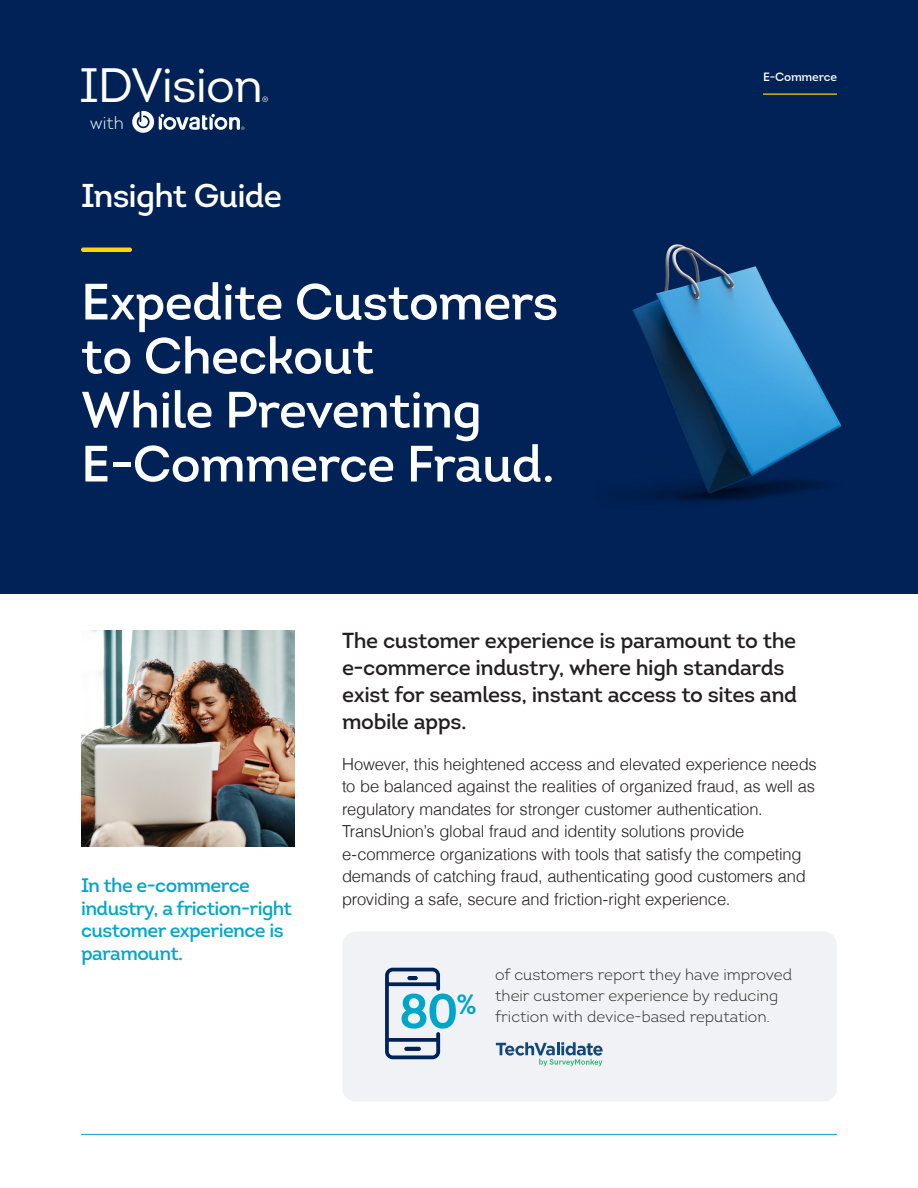
<style>
.page{position:relative;width:918px;height:1188px;background:#fff}
.page>*{position:absolute;margin:0;border:0;box-sizing:border-box;transform-origin:0 0}
.Back_Page____Body{font:500 51.6px "Fabriga";color:#00a6ca}
.t1{font:600 51px/54px "Intro";letter-spacing:-.015em;color:#fff}
.t2{font:48.3px "Intro";letter-spacing:-.02em;color:#fff}
.t3{font:600 33px "Intro";letter-spacing:-.025em;color:#fff}
.TU____Interior____Bo{font:600 21.75px/27px "Intro";letter-spacing:-.02em;color:#231f20}
.TU____Interior____Si{font:600 19.5px/22.5px "Intro";letter-spacing:-.03em;color:#00a6ca}
.t4{font:300 17.55px "Intro";color:#fff}
.TU____Interior____Bo-2{font:300 16.5px/22.5px "Helvetica";letter-spacing:-.01em;color:#231f20}
.TU____Interior____Si-2{font:300 15.75px/21px "Intro";color:#231f20}
.t5{font:600 12px "Intro";letter-spacing:-.015em;color:#fff}
.t6{font:7.95px "Intro";color:#fff}
</style>
<div class="page">
<div style="left:0;top:0;width:918px;height:594px;background:#002256"></div>
<hr style="left:81px;top:1134px;width:756px;height:1px;background:#00a6ca">
<img style="left:632px;top:244px;width:210px;height:258px">
<img style="left:81px;top:630px;width:214px;height:217px">
<hr style="left:763px;top:94px;width:74px;height:1px;background:#fcd800">
<hr style="left:81px;top:248px;width:51px;height:4px;background:#fcd800;border-radius:2px">
<svg style="left:132px;top:111px;width:112px;height:22px"></svg>
<div style="left:342px;top:932px;width:495px;height:170px;background:#f0f2f5;border-radius:14px"></div>
<svg style="left:385px;top:968px;width:55px;height:91px"></svg>
<svg style="left:496px;top:1042px;width:107px;height:24px"></svg>
<h3 class="t2" style="left:80px;top:55px;width:185px">IDVision</h3>
<p class="t6" style="left:262px;top:94px;width:8px">®</p>
<p class="t4" style="left:90px;top:112px;width:36px">with</p>
<h3 class="t3" style="left:81px;top:175px;width:202px">Insight Guide</h3>
<h2 class="t1" style="left:81px;top:275px;width:479px">Expedite Customers to Checkout<br>While Preventing<br>E-Commerce Fraud.</h2>
<p class="t5" style="left:763px;top:69px;width:75px">E-Commerce</p>
<p class="TU____Interior____Si" style="left:81px;top:874px;width:213px">In the e-commerce industry, a friction-right customer experience is paramount.</p>
<p class="TU____Interior____Bo" style="left:342px;top:627px;width:457px">The customer experience is paramount to the e-commerce industry, where high standards exist for seamless, instant access to sites and mobile apps.</p>
<p class="TU____Interior____Bo-2" style="left:342px;top:751px;width:476px">However, this heightened access and elevated experience needs to be balanced against the realities of organized fraud, as well as regulatory mandates for stronger customer authentication.<br>TransUnion’s global fraud and identity solutions provide e-commerce organizations with tools that satisfy the competing demands of catching fraud, authenticating good customers and providing a safe, secure and friction-right experience.</p>
<p class="Back_Page____Body" style="left:399px;top:976px;width:80px">80<sup>%</sup></p>
<p class="TU____Interior____Si-2" style="left:495px;top:963px;width:298px">of customers report they have improved their customer experience by reducing</p>
<p class="TU____Interior____Si-2" style="left:495px;top:1005px;width:276px">friction with device-based reputation.</p>
</div>
